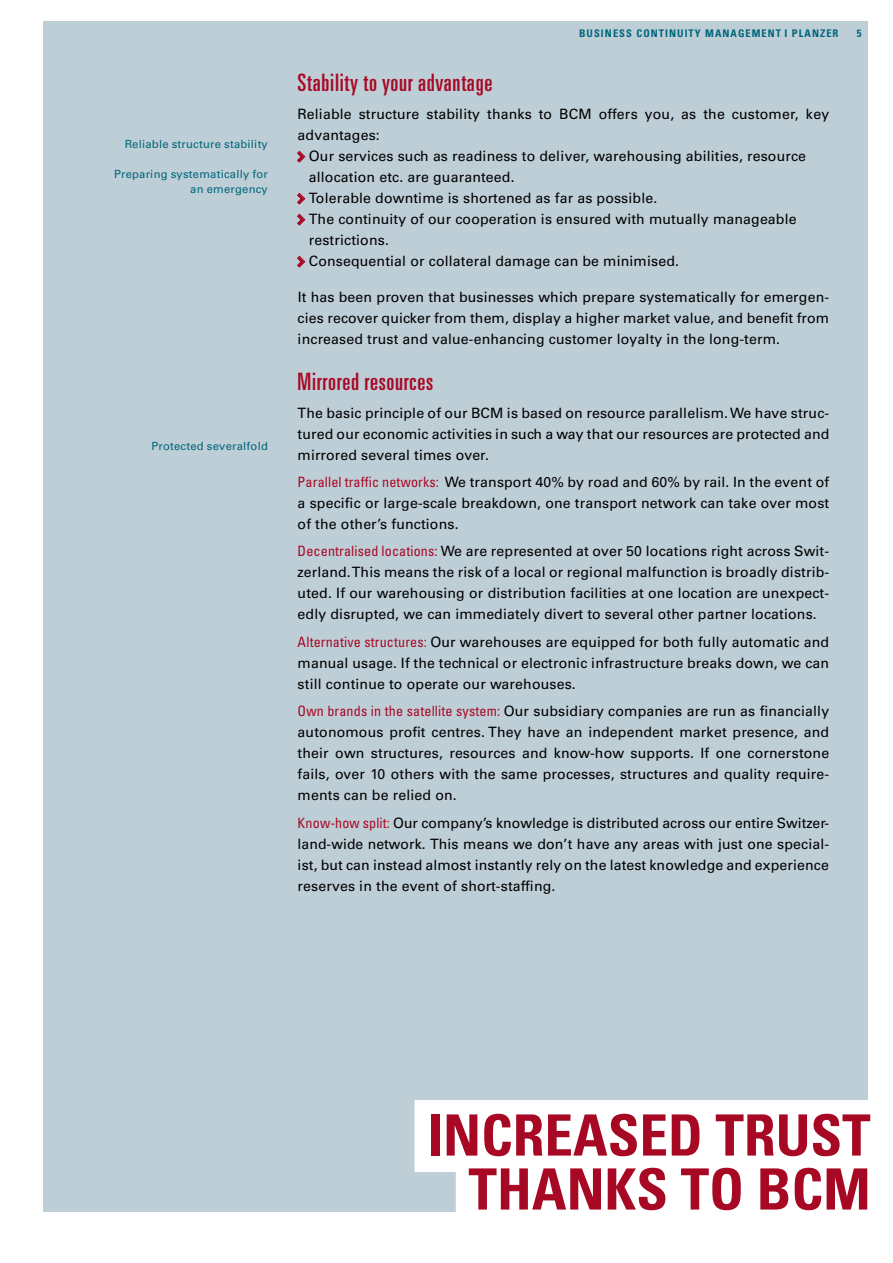
<style>
.page{position:relative;width:893px;height:1263px;background:#fff}
.page>*{position:absolute;margin:0;border:0;box-sizing:border-box;transform-origin:0 0}
.t1{font:700 condensed 57px/54px "Univers LT Std";color:#a70925}
.t2{font:ultra-condensed 24px "Univers";letter-spacing:.03em;color:#a70925}
.t3{font:14.25px/21px "Univers LT Std";letter-spacing:.01em;color:#000;text-align:justify}
.t4{font:11.25px/15px "Univers LT Std";letter-spacing:.02em;color:#00667b;text-align:right}
.t5{font:700 condensed 10.5px "Univers LT Std";letter-spacing:.1em;color:#00667b}
.s1{font-family:"Pla Univers";font-weight:900;font-stretch:condensed;color:#a70925}
.s2{font-family:"Univers";font-stretch:condensed;color:#a70925}
</style>
<div class="page">
<div style="left:43px;top:21px;width:824px;height:1191px;background:#beced7"></div>
<div style="left:414px;top:1100px;width:457px;height:72px;background:#fff"></div>
<div style="left:456px;top:1154px;width:415px;height:72px;background:#fff"></div>
<svg style="left:297px;top:150px;width:9px;height:13px"></svg>
<svg style="left:297px;top:192px;width:9px;height:13px"></svg>
<svg style="left:297px;top:213px;width:9px;height:13px"></svg>
<svg style="left:297px;top:255px;width:9px;height:13px"></svg>
<p class="t4" style="left:125px;top:136px;width:145px">Reliable structure stability</p>
<p class="t4" style="left:114px;top:166px;width:155px">Preparing systematically for an emergency</p>
<p class="t4" style="left:152px;top:439px;width:118px">Protected severalfold</p>
<p class="t5" style="left:579px;top:26px;width:261px">BUSINESS CONTINUITY MANAGEMENT I PLANZER</p>
<p class="t5" style="left:857px;top:26px;width:6px">5</p>
<h2 class="t2" style="left:298px;top:69px;width:196px">Stability to your advantage</h2>
<p class="t3" style="left:298px;top:103px;width:533px">Reliable structure stability thanks to BCM offers you, as the customer, key</p>
<p class="t3" style="left:298px;top:124px;width:84px">advantages:</p>
<p class="t3" style="left:298px;top:145px;width:510px"><span class="s1">‱</span> Our services such as readiness to deliver, warehousing abilities, resource</p>
<p class="t3" style="left:309px;top:166px;width:207px">allocation etc. are guaranteed.</p>
<p class="t3" style="left:298px;top:187px;width:361px"><span class="s1">‱</span> Tolerable downtime is shortened as far as possible.</p>
<p class="t3" style="left:298px;top:208px;width:500px"><span class="s1">‱</span> The continuity of our cooperation is ensured with mutually manageable</p>
<p class="t3" style="left:309px;top:229px;width:82px">restrictions.</p>
<p class="t3" style="left:298px;top:250px;width:383px"><span class="s1">‱</span> Consequential or collateral damage can be minimised.</p>
<p class="t3" style="left:298px;top:286px;width:533px">It has been proven that businesses which prepare systematically for emergen&shy;cies recover quicker from them, display a higher market value, and benefit from increased trust and value-enhancing customer loyalty in the long-term.</p>
<h2 class="t2" style="left:298px;top:368px;width:137px">Mirrored resources</h2>
<p class="t3" style="left:298px;top:402px;width:533px">The basic principle of our BCM is based on resource parallelism. We have struc&shy;tured our economic activities in such a way that our resources are protected and mirrored several times over.</p>
<p class="t3" style="left:298px;top:471px;width:533px"><span class="s2">Parallel traffic networks:</span> We transport 40% by road and 60% by rail. In the event of a specific or large-scale breakdown, one transport network can take over most of the other’s functions.</p>
<p class="t3" style="left:298px;top:541px;width:533px"><span class="s2">Decentralised locations:</span> We are represented at over 50 locations right across Swit&shy;zerland. This means the risk of a local or regional malfunction is broadly distrib&shy;uted. If our warehousing or distribution facilities at one location are unexpect&shy;edly disrupted, we can immediately divert to several other partner locations.</p>
<p class="t3" style="left:298px;top:631px;width:533px"><span class="s2">Alternative structures:</span> Our warehouses are equipped for both fully automatic and manual usage. If the technical or electronic infrastructure breaks down, we can still continue to operate our warehouses.</p>
<p class="t3" style="left:298px;top:701px;width:533px"><span class="s2">Own brands in the satellite system:</span> Our subsidiary companies are run as financially autonomous profit centres. They have an independent market presence, and their own structures, resources and know-how supports. If one cornerstone fails, over 10 others with the same processes, structures and quality require&shy;ments can be relied on.</p>
<p class="t3" style="left:298px;top:812px;width:533px"><span class="s2">Know-how split:</span> Our company’s knowledge is distributed across our entire Switzer&shy;land-wide network. This means we don’t have any areas with just one special&shy;ist, but can instead almost instantly rely on the latest knowledge and experience reserves in the event of short-staffing.</p>
<h1 class="t1" style="left:427px;top:1108px;width:117px">INCREASE</h1>
<h1 class="t1" style="left:468px;top:1108px;width:404px;text-indent:200px">D TRUST<br>THANKS TO BCM</h1>
</div>
